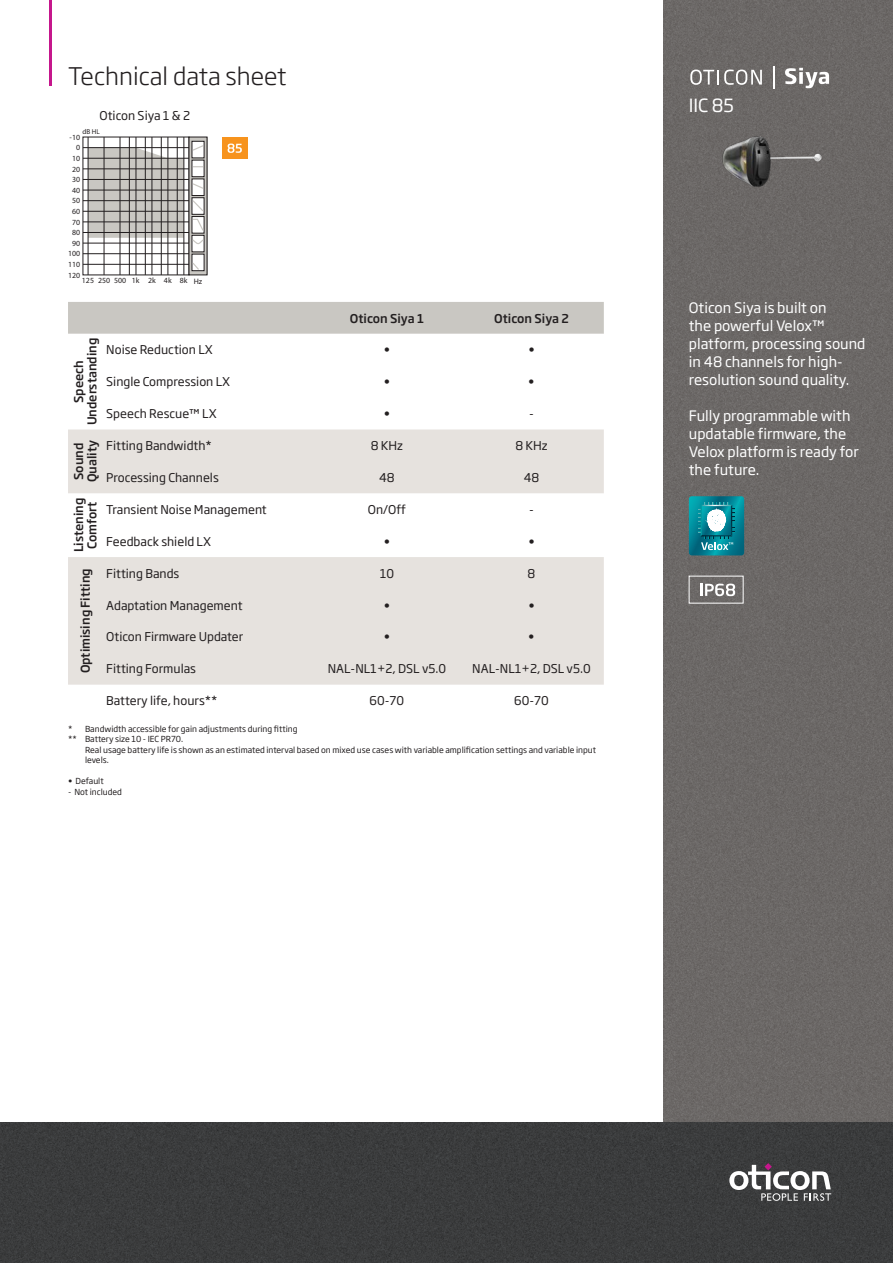
<style>
.page{position:relative;width:893px;height:1263px;background:#fff}
.page>*{position:absolute;margin:0;border:0;box-sizing:border-box;transform-origin:0 0}
.t1{font:300 24px "Soho Gothic Pro";color:#231f20}
.t2{font:18px "Soho Gothic Pro";color:#fff}
.t3{font:14.25px/18px "Soho Gothic Pro";color:#fff}
.t4{font:12px "Soho Gothic Pro";color:#231f20}
.t5{font:500 12px/13.5px "Soho Gothic Pro";color:#231f20;text-align:center}
.t6{font:8.25px/10.5px "Soho Gothic Pro";color:#231f20}
.t7{font:condensed 7.8px/10.6px "Helvetica";color:#231f20;text-align:center}
.t8{font:condensed 7.05px "Helvetica";color:#231f20}
</style>
<div class="page">
<div style="left:663px;top:0;width:230px;height:1123px;background:#6c6867"></div>
<div style="left:0;top:1123px;width:893px;height:140px;background:#3b3c3c"></div>
<hr style="left:50px;top:0;width:2px;height:85px;background:#c5168c">
<svg style="left:729px;top:1163px;width:102px;height:38px"></svg>
<img style="left:696px;top:129px;width:152px;height:64px">
<svg style="left:690px;top:70px;width:72px;height:15px"></svg>
<hr style="left:773px;top:66px;width:2px;height:22px;background:#fff">
<svg style="left:785px;top:68px;width:44px;height:20px"></svg>
<svg style="left:89px;top:148px;width:95px;height:90px;background:#bebcb7"></svg>
<hr style="left:177px;top:137px;width:1px;height:138px;background:#231f20">
<hr style="left:161px;top:137px;width:1px;height:138px;background:#231f20">
<hr style="left:145px;top:137px;width:1px;height:138px;background:#231f20">
<hr style="left:129px;top:137px;width:1px;height:138px;background:#231f20">
<div style="left:83px;top:137px;width:106px;height:138px;border:1px solid #231f20"></div>
<hr style="left:83px;top:158px;width:106px;height:1px;background:#231f20">
<hr style="left:83px;top:169px;width:106px;height:1px;background:#231f20">
<hr style="left:83px;top:179px;width:106px;height:1px;background:#231f20">
<hr style="left:83px;top:190px;width:106px;height:1px;background:#231f20">
<hr style="left:83px;top:200px;width:106px;height:1px;background:#231f20">
<hr style="left:83px;top:211px;width:106px;height:1px;background:#231f20">
<hr style="left:83px;top:222px;width:106px;height:1px;background:#231f20">
<hr style="left:83px;top:232px;width:106px;height:1px;background:#231f20">
<hr style="left:83px;top:243px;width:106px;height:1px;background:#231f20">
<hr style="left:83px;top:253px;width:106px;height:1px;background:#231f20">
<hr style="left:83px;top:264px;width:106px;height:1px;background:#231f20">
<hr style="left:83px;top:147px;width:106px;height:1px;background:#231f20">
<hr style="left:136px;top:137px;width:1px;height:138px;background:#231f20">
<hr style="left:184px;top:137px;width:1px;height:138px;background:#231f20">
<hr style="left:168px;top:137px;width:1px;height:138px;background:#231f20">
<hr style="left:152px;top:137px;width:1px;height:138px;background:#231f20">
<hr style="left:120px;top:137px;width:1px;height:138px;background:#231f20">
<hr style="left:104px;top:137px;width:1px;height:138px;background:#231f20">
<hr style="left:88px;top:137px;width:1px;height:138px;background:#231f20">
<svg style="left:191px;top:139px;width:14px;height:134px"></svg>
<div style="left:192px;top:141px;width:12px;height:17px;background:#fff;border:1px solid #231f20"></div>
<svg style="left:191px;top:144px;width:14px;height:8px"></svg>
<div style="left:192px;top:160px;width:12px;height:17px;background:#fff"></div>
<div style="left:192px;top:179px;width:12px;height:17px;background:#fff;border:1px solid #231f20"></div>
<svg style="left:191px;top:182px;width:14px;height:8px"></svg>
<svg style="left:192px;top:197px;width:12px;height:2px"></svg>
<div style="left:192px;top:254px;width:12px;height:17px;background:#fff"></div>
<svg style="left:191px;top:261px;width:9px;height:10px"></svg>
<div style="left:192px;top:235px;width:12px;height:17px;background:#fff;border:1px solid #231f20"></div>
<svg style="left:191px;top:238px;width:14px;height:7px"></svg>
<svg style="left:192px;top:232px;width:12px;height:1px"></svg>
<svg style="left:191px;top:199px;width:14px;height:33px"></svg>
<svg style="left:689px;top:496px;width:55px;height:59px;background:#2694a3"></svg>
<div style="left:689px;top:576px;width:54px;height:27px;border:1px solid #fff"></div>
<svg style="left:700px;top:584px;width:35px;height:12px"></svg>
<div style="left:68px;top:302px;width:536px;height:32px;background:#c9c7c2"></div>
<svg style="left:68px;top:429px;width:536px;height:256px;fill:#e6e2de"></svg>
<div style="left:222px;top:138px;width:25px;height:21px;background:#f7931d"></div>
<svg style="left:228px;top:144px;width:14px;height:9px"></svg>
<h1 class="t1" style="left:68px;top:58px;width:220px">Technical data sheet</h1>
<p class="t4" style="left:100px;top:106px;width:92px">Oticon Siya 1 &amp; 2</p>
<p class="t8" style="left:83px;top:127px;width:19px">dB HL</p>
<p class="t7" style="left:70px;top:132px;width:12px">-10</p>
<p class="t7" style="left:68px;top:164px;width:14px">20<br>30<br>40<br>50<br>60<br>70<br>80<br>90<br>100<br>110<br>120</p>
<p class="t7" style="left:76px;top:142px;width:6px">0</p>
<p class="t7" style="left:72px;top:153px;width:10px">10</p>
<p class="t7" style="left:82px;top:275px;width:122px">125 250 500 1k 2k 4k 8k Hz</p>
<p class="t5" style="left:350px;top:311px;width:76px">Oticon Siya 1</p>
<p class="t5" style="left:494px;top:311px;width:76px">Oticon Siya 2</p>
<p class="t5" style="left:71px;top:425px;width:89px;rotate:-90deg">Speech<br>Understanding</p>
<p class="t4" style="left:106px;top:341px;width:108px">Noise Reduction LX</p>
<p class="t4" style="left:384px;top:341px;width:8px">•</p>
<p class="t4" style="left:528px;top:341px;width:8px">•</p>
<p class="t4" style="left:106px;top:373px;width:126px">Single Compression LX</p>
<p class="t4" style="left:384px;top:373px;width:8px">•</p>
<p class="t4" style="left:528px;top:373px;width:8px">•</p>
<p class="t4" style="left:106px;top:404px;width:112px">Speech Rescue™ LX</p>
<p class="t4" style="left:384px;top:404px;width:8px">•</p>
<p class="t4" style="left:529px;top:404px;width:6px">-</p>
<p class="t5" style="left:71px;top:482px;width:44px;text-align:left;rotate:-90deg">Sound<br>Quality</p>
<p class="t4" style="left:106px;top:436px;width:107px">Fitting Bandwidth*</p>
<p class="t4" style="left:371px;top:436px;width:34px">8 KHz</p>
<p class="t4" style="left:515px;top:436px;width:34px">8 KHz</p>
<p class="t4" style="left:106px;top:468px;width:114px">Processing Channels</p>
<p class="t4" style="left:379px;top:468px;width:17px">48</p>
<p class="t4" style="left:524px;top:468px;width:17px">48</p>
<p class="t5" style="left:71px;top:552px;width:56px;rotate:-90deg">Listening<br>Comfort</p>
<p class="t4" style="left:106px;top:500px;width:162px">Transient Noise Management</p>
<p class="t4" style="left:368px;top:500px;width:40px">On/Off</p>
<p class="t4" style="left:529px;top:500px;width:6px">-</p>
<p class="t4" style="left:106px;top:532px;width:106px">Feedback shield LX</p>
<p class="t4" style="left:384px;top:532px;width:8px">•</p>
<p class="t4" style="left:528px;top:532px;width:8px">•</p>
<p class="t5" style="left:78px;top:673px;width:106px;rotate:-90deg">Optimising Fitting</p>
<p class="t4" style="left:106px;top:564px;width:75px">Fitting Bands</p>
<p class="t4" style="left:380px;top:564px;width:16px">10</p>
<p class="t4" style="left:528px;top:564px;width:9px">8</p>
<p class="t4" style="left:106px;top:596px;width:138px">Adaptation Management</p>
<p class="t4" style="left:384px;top:596px;width:8px">•</p>
<p class="t4" style="left:528px;top:596px;width:8px">•</p>
<p class="t4" style="left:106px;top:628px;width:139px">Oticon Firmware Updater</p>
<p class="t4" style="left:384px;top:628px;width:8px">•</p>
<p class="t4" style="left:528px;top:628px;width:8px">•</p>
<p class="t4" style="left:106px;top:660px;width:91px">Fitting Formulas</p>
<p class="t4" style="left:328px;top:660px;width:120px">NAL-NL1+2, DSL v5.0</p>
<p class="t4" style="left:472px;top:660px;width:120px">NAL-NL1+2, DSL v5.0</p>
<p class="t4" style="left:106px;top:691px;width:113px">Battery life, hours**</p>
<p class="t4" style="left:370px;top:691px;width:36px">60-70</p>
<p class="t4" style="left:514px;top:691px;width:36px">60-70</p>
<p class="t6" style="left:68px;top:723px;width:231px">* Bandwidth accessible for gain adjustments during fitting ** Battery size 10 - IEC PR70.</p>
<p class="t6" style="left:85px;top:744px;width:513px">Real usage battery life is shown as an estimated interval based on mixed use cases with variable amplification settings and variable input levels.</p>
<p class="t6" style="left:68px;top:775px;width:37px">• Default</p>
<p class="t6" style="left:68px;top:786px;width:56px">- Not included</p>
<h2 class="t2" style="left:689px;top:91px;width:47px">IIC 85</h2>
<p class="t3" style="left:689px;top:298px;width:178px">Oticon Siya is built on<br>the powerful Velox™ platform, processing sound in 48 channels for high&shy;resolution sound quality.</p>
<p class="t3" style="left:689px;top:406px;width:171px">Fully programmable with updatable firmware, the<br>Velox platform is ready for the future.</p>
</div>
